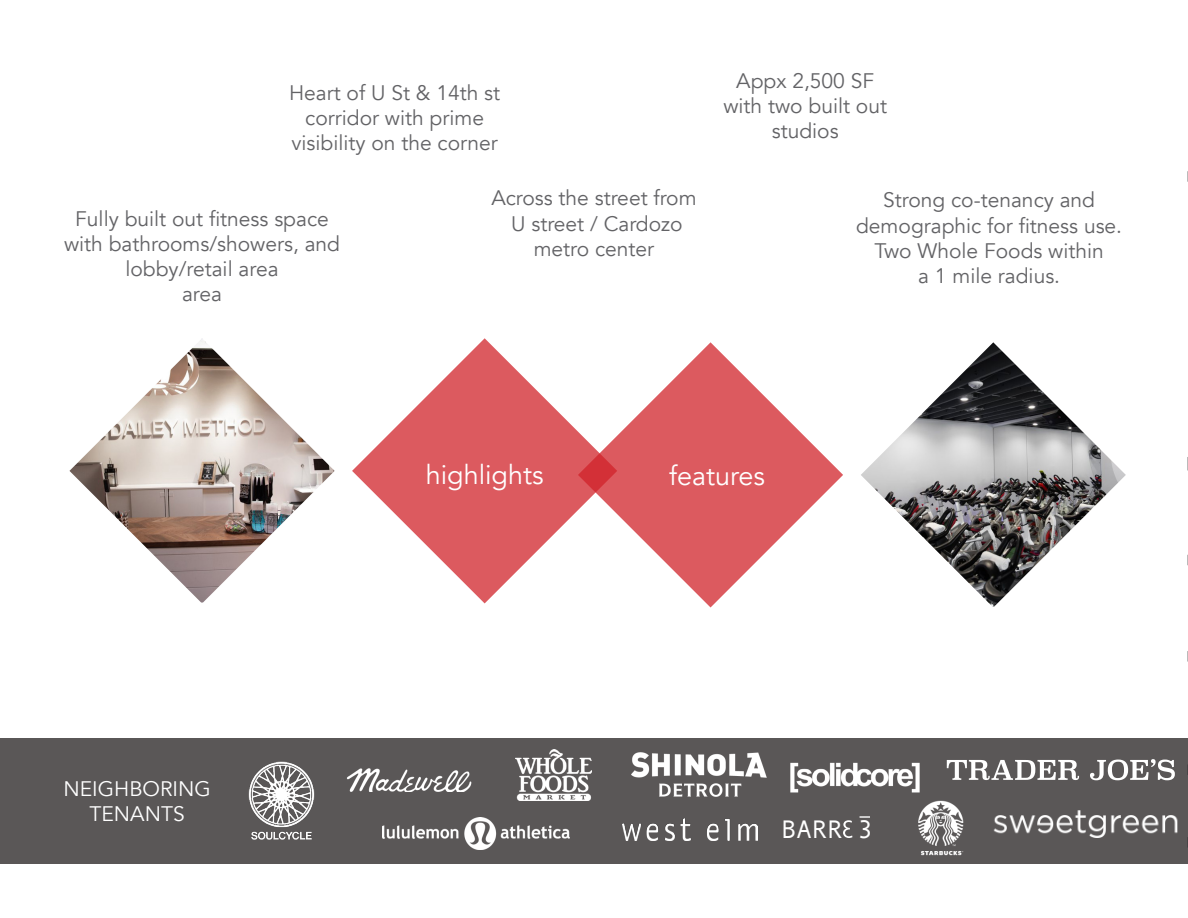
<style>
.page{position:relative;width:1188px;height:918px;background:#fff}
.page>*{position:absolute;margin:0;border:0;box-sizing:border-box;transform-origin:0 0}
.t1{font:27px "Avenir";color:#fff}
.t2{font:25.5px "Andale Mono";color:#fff}
.t3{font:21px/25.2px "Avenir";color:#636366;text-align:center}
.t4{font:21px "Avenir";color:#fff}
</style>
<div class="page">
<img style="left:69px;top:338px;width:266px;height:265px">
<svg style="left:352px;top:338px;width:226px;height:265px;fill:#dc5a5f"></svg>
<svg style="left:578px;top:342px;width:265px;height:266px;fill:#dc5a5f"></svg>
<img style="left:861px;top:342px;width:265px;height:265px">
<svg style="left:1187px;top:457px;width:1px;height:13px"></svg>
<div style="left:0;top:738px;width:1188px;height:125px;background:#5a5757"></div>
<img style="left:248px;top:761px;width:67px;height:79px">
<img style="left:382px;top:817px;width:188px;height:32px">
<img style="left:347px;top:768px;width:125px;height:24px">
<img style="left:632px;top:752px;width:135px;height:44px">
<img style="left:622px;top:818px;width:135px;height:22px">
<svg style="left:947px;top:759px;width:228px;height:21px"></svg>
<img style="left:993px;top:810px;width:185px;height:28px">
<svg style="left:843px;top:820px;width:9px;height:18px"></svg>
<svg style="left:860px;top:816px;width:10px;height:2px"></svg>
<img style="left:516px;top:749px;width:76px;height:52px">
<img style="left:896px;top:800px;width:90px;height:64px">
<img style="left:790px;top:762px;width:130px;height:31px">
<p class="t3" style="left:289px;top:81px;width:213px">Heart of U St &amp; 14th st</p>
<p class="t3" style="left:305px;top:106px;width:180px">corridor with prime</p>
<p class="t3" style="left:291px;top:131px;width:208px">visibility on the corner</p>
<p class="t3" style="left:491px;top:186px;width:207px">Across the street from</p>
<p class="t3" style="left:511px;top:211px;width:173px">U street / Cardozo</p>
<p class="t3" style="left:534px;top:236px;width:122px">metro center</p>
<p class="t3" style="left:64px;top:206px;width:278px">Fully built out fitness space with bathrooms/showers, and</p>
<p class="t3" style="left:125px;top:257px;width:155px">lobby/retail area</p>
<p class="t3" style="left:182px;top:282px;width:42px">area</p>
<p class="t3" style="left:736px;top:68px;width:139px">Appx 2,500 SF</p>
<p class="t3" style="left:723px;top:93px;width:165px">with two built out</p>
<p class="t3" style="left:772px;top:119px;width:68px">studios</p>
<p class="t3" style="left:883px;top:188px;width:213px">Strong co-tenancy and</p>
<p class="t3" style="left:856px;top:213px;width:268px">demographic for fitness use.</p>
<p class="t3" style="left:874px;top:238px;width:231px">Two Whole Foods within</p>
<p class="t3" style="left:918px;top:263px;width:143px">a 1 mile radius.</p>
<p class="t4" style="left:64px;top:776px;width:149px">NEIGHBORING</p>
<p class="t4" style="left:89px;top:801px;width:97px">TENANTS</p>
<p class="t1" style="left:426px;top:459px;width:119px">highlights</p>
<p class="t1" style="left:669px;top:460px;width:97px">features</p>
<p class="t2" style="left:781px;top:813px;width:93px">BARR 3</p>
</div>
